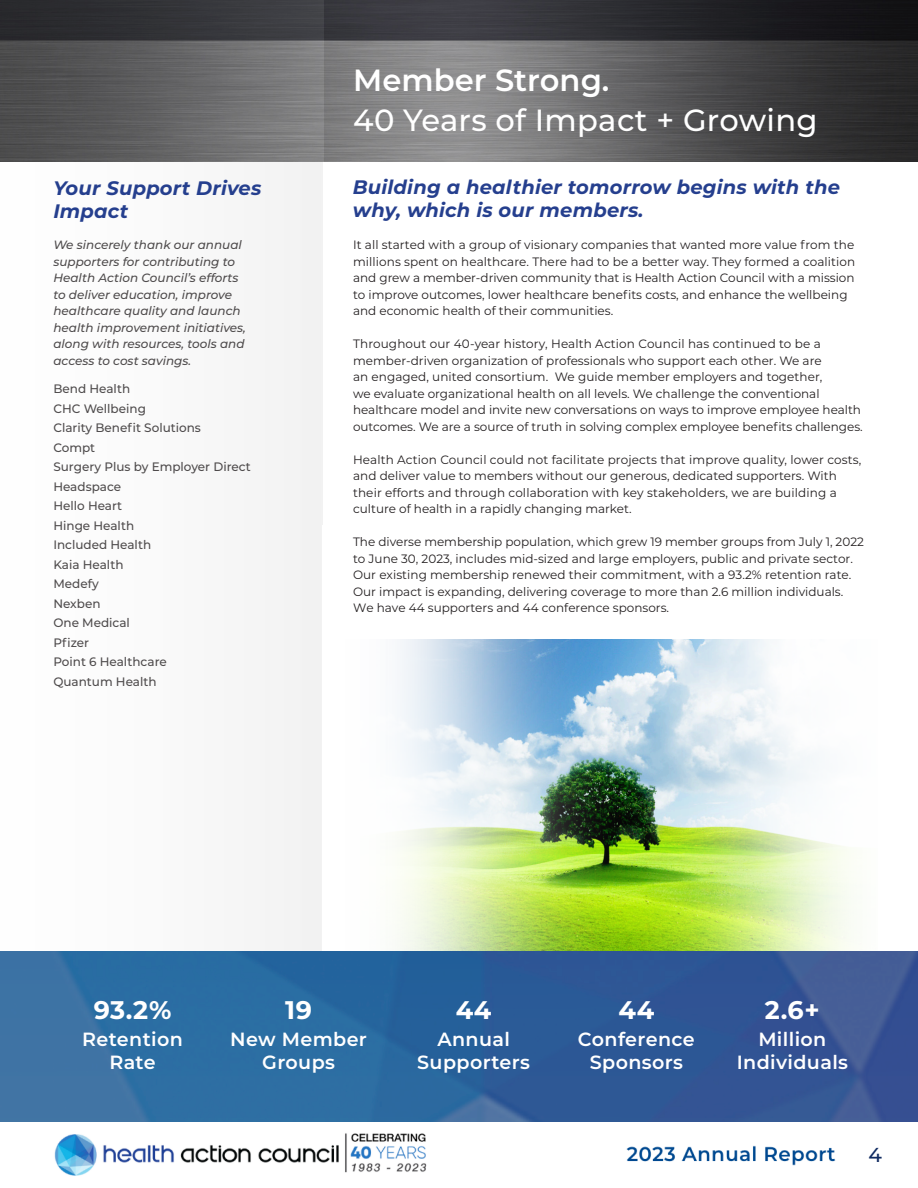
<style>
.page{position:relative;width:918px;height:1188px;background:#fff}
.page>*{position:absolute;margin:0;border:0;box-sizing:border-box;transform-origin:0 0}
.t1{font:500 30.6px "Montserrat";letter-spacing:.01em;color:#fff}
.t2{font:600 30.6px "Montserrat";color:#fff}
.t3{font:700 25.5px "Montserrat";letter-spacing:.02em;color:#fff}
.t4{font:500 20.1px "Montserrat";color:#102b61}
.t5{font:italic 700 19.5px "Montserrat";letter-spacing:.01em;color:#253f8e}
.t6{font:600 19.05px "Montserrat";letter-spacing:.02em;color:#fff}
.t7{font:500 12.3px/19.5px "Montserrat";color:#231f20}
.t8{font:12.15px/16.5px "Montserrat";color:#231f20}
.t9{font:italic 500 12px/16.5px "Montserrat";color:#231f20}
</style>
<div class="page">
<img style="left:0;top:161px;width:323px;height:791px">
<img style="left:323px;top:639px;width:273px;height:313px">
<img style="left:596px;top:639px;width:322px;height:313px">
<img style="left:54px;top:1133px;width:782px;height:43px">
<img style="left:0;top:952px;width:918px;height:170px">
<img style="left:0;top:0;width:918px;height:161px">
<p class="t5" style="left:53px;top:174px;width:210px">Your Support Drives</p>
<p class="t5" style="left:53px;top:197px;width:76px">Impact</p>
<p class="t2" style="left:353px;top:59px;width:258px">Member Strong.</p>
<p class="t1" style="left:353px;top:99px;width:466px">40 Years of Impact + Growing</p>
<p class="t5" style="left:353px;top:173px;width:489px">Building a healthier tomorrow begins with the</p>
<p class="t5" style="left:353px;top:196px;width:292px">why, which is our members.</p>
<p class="t9" style="left:53px;top:236px;width:194px">We sincerely thank our annual supporters for contributing to<br>Health Action Council’s efforts to deliver education, improve healthcare quality and launch health improvement initiatives, along with resources, tools and access to cost savings.</p>
<p class="t8" style="left:353px;top:236px;width:504px">It all started with a group of visionary companies that wanted more value from the millions spent on healthcare. There had to be a better way. They formed a coalition and grew a member-driven community that is Health Action Council with a mission to improve outcomes, lower healthcare benefits costs, and enhance the wellbeing and economic health of their communities.</p>
<p class="t8" style="left:353px;top:335px;width:511px">Throughout our 40-year history, Health Action Council has continued to be a member-driven organization of professionals who support each other. We are<br>an engaged, united consortium. We guide member employers and together,<br>we evaluate organizational health on all levels. We challenge the conventional healthcare model and invite new conversations on ways to improve employee health outcomes. We are a source of truth in solving complex employee benefits challenges.</p>
<p class="t8" style="left:353px;top:451px;width:510px">Health Action Council could not facilitate projects that improve quality, lower costs, and deliver value to members without our generous, dedicated supporters. With their efforts and through collaboration with key stakeholders, we are building a culture of health in a rapidly changing market.</p>
<p class="t8" style="left:353px;top:533px;width:512px">The diverse membership population, which grew 19 member groups from July 1, 2022 to June 30, 2023, includes mid-sized and large employers, public and private sector.<br>Our existing membership renewed their commitment, with a 93.2% retention rate.<br>Our impact is expanding, delivering coverage to more than 2.6 million individuals.<br>We have 44 supporters and 44 conference sponsors.</p>
<p class="t7" style="left:53px;top:379px;width:199px">Bend Health<br>CHC Wellbeing<br>Clarity Benefit Solutions<br>Compt<br>Surgery Plus by Employer Direct<br>Headspace<br>Hello Heart<br>Hinge Health<br>Included Health<br>Kaia Health<br>Medefy<br>Nexben<br>One Medical<br>Pfizer<br>Point 6 Healthcare<br>Quantum Health</p>
<p class="t3" style="left:94px;top:992px;width:79px">93.2%</p>
<p class="t6" style="left:82px;top:1026px;width:102px">Retention</p>
<p class="t6" style="left:109px;top:1048px;width:48px">Rate</p>
<p class="t3" style="left:285px;top:992px;width:28px">19</p>
<p class="t6" style="left:230px;top:1026px;width:138px">New Member</p>
<p class="t6" style="left:262px;top:1048px;width:74px">Groups</p>
<p class="t3" style="left:456px;top:992px;width:37px">44</p>
<p class="t6" style="left:437px;top:1026px;width:74px">Annual</p>
<p class="t6" style="left:417px;top:1048px;width:114px">Supporters</p>
<p class="t3" style="left:619px;top:992px;width:37px">44</p>
<p class="t6" style="left:578px;top:1026px;width:118px">Conference</p>
<p class="t6" style="left:590px;top:1048px;width:95px">Sponsors</p>
<p class="t3" style="left:765px;top:992px;width:56px">2.6+</p>
<p class="t6" style="left:758px;top:1026px;width:70px">Million</p>
<p class="t6" style="left:737px;top:1048px;width:113px">Individuals</p>
<p class="t4" style="left:868px;top:1141px;width:15px">4</p>
</div>
